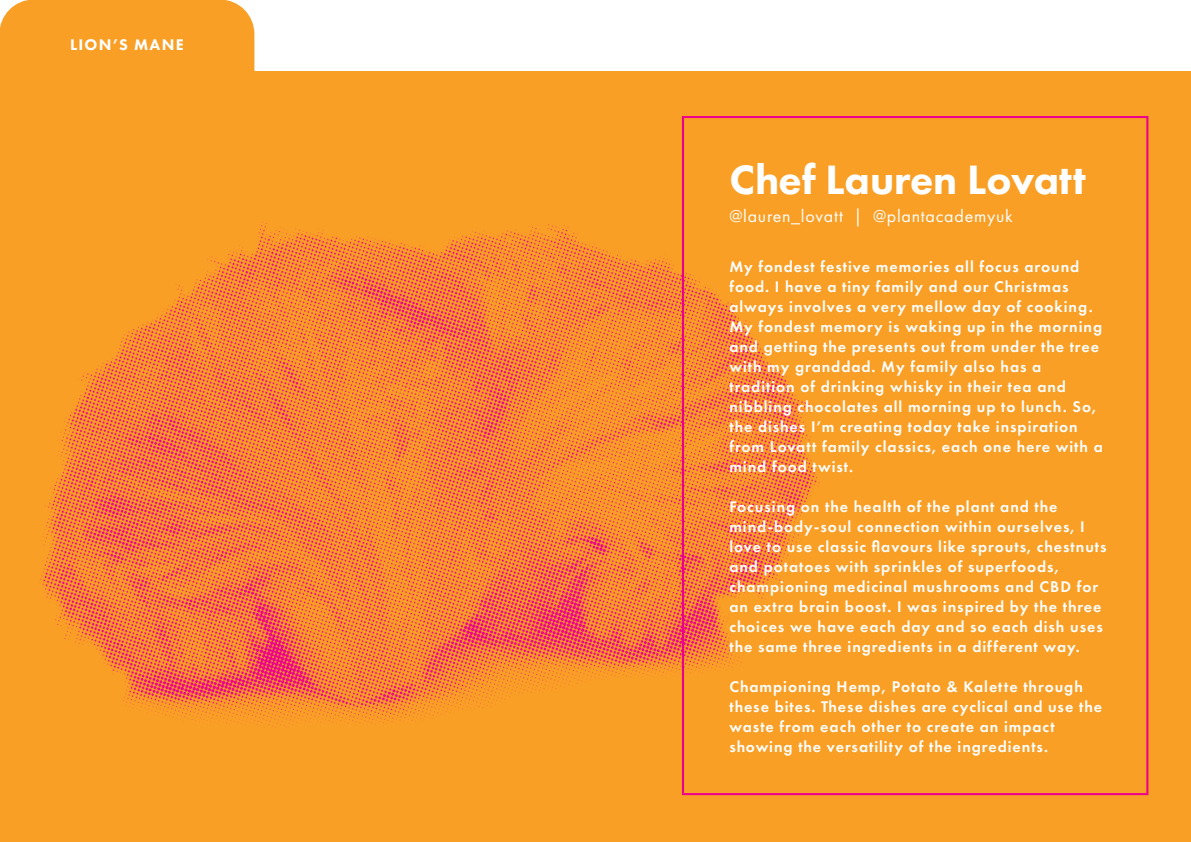
<style>
.page{position:relative;width:1191px;height:842px;background:#fff}
.page>*{position:absolute;margin:0;border:0;box-sizing:border-box;transform-origin:0 0}
.t1{font:800 42.6px "Futura PT";color:#fff}
.t2{font:18px "Futura PT";letter-spacing:.04em;color:#fff}
.t3{font:600 16px/20px "Futura PT";letter-spacing:.06em;color:#fff}
.t4{font:800 16px "Futura PT";letter-spacing:.08em;color:#fff}
</style>
<div class="page">
<div style="left:0;top:0;width:254px;height:144px;background:#f99f25;border-radius:34px"></div>
<div style="left:0;top:71px;width:1191px;height:770px;background:#f99f25"></div>
<svg style="left:40px;top:222px;width:837px;height:574px"></svg>
<div style="left:682px;top:116px;width:466px;height:678px;border:2px solid #ec008c"></div>
<p class="t4" style="left:70px;top:35px;width:115px">LION’S MANE</p>
<h1 class="t1" style="left:729px;top:153px;width:358px">Chef Lauren Lovatt</h1>
<p class="t2" style="left:729px;top:206px;width:285px">@lauren_lovatt | @plantacademyuk</p>
<p class="t3" style="left:729px;top:256px;width:375px">My fondest festive memories all focus around food. I have a tiny family and our Christmas always involves a very mellow day of cooking.<br>My fondest memory is waking up in the morning and getting the presents out from under the tree with my granddad. My family also has a tradition of drinking whisky in their tea and nibbling chocolates all morning up to lunch. So, the dishes I’m creating today take inspiration from Lovatt family classics, each one here with a mind food twist.</p>
<p class="t3" style="left:729px;top:496px;width:379px">Focusing on the health of the plant and the mind-body-soul connection within ourselves, I love to use classic flavours like sprouts, chestnuts and potatoes with sprinkles of superfoods, championing medicinal mushrooms and CBD for an extra brain boost. I was inspired by the three choices we have each day and so each dish uses the same three ingredients in a different way.</p>
<p class="t3" style="left:729px;top:676px;width:374px">Championing Hemp, Potato &amp; Kalette through these bites. These dishes are cyclical and use the waste from each other to create an impact showing the versatility of the ingredients.</p>
</div>
